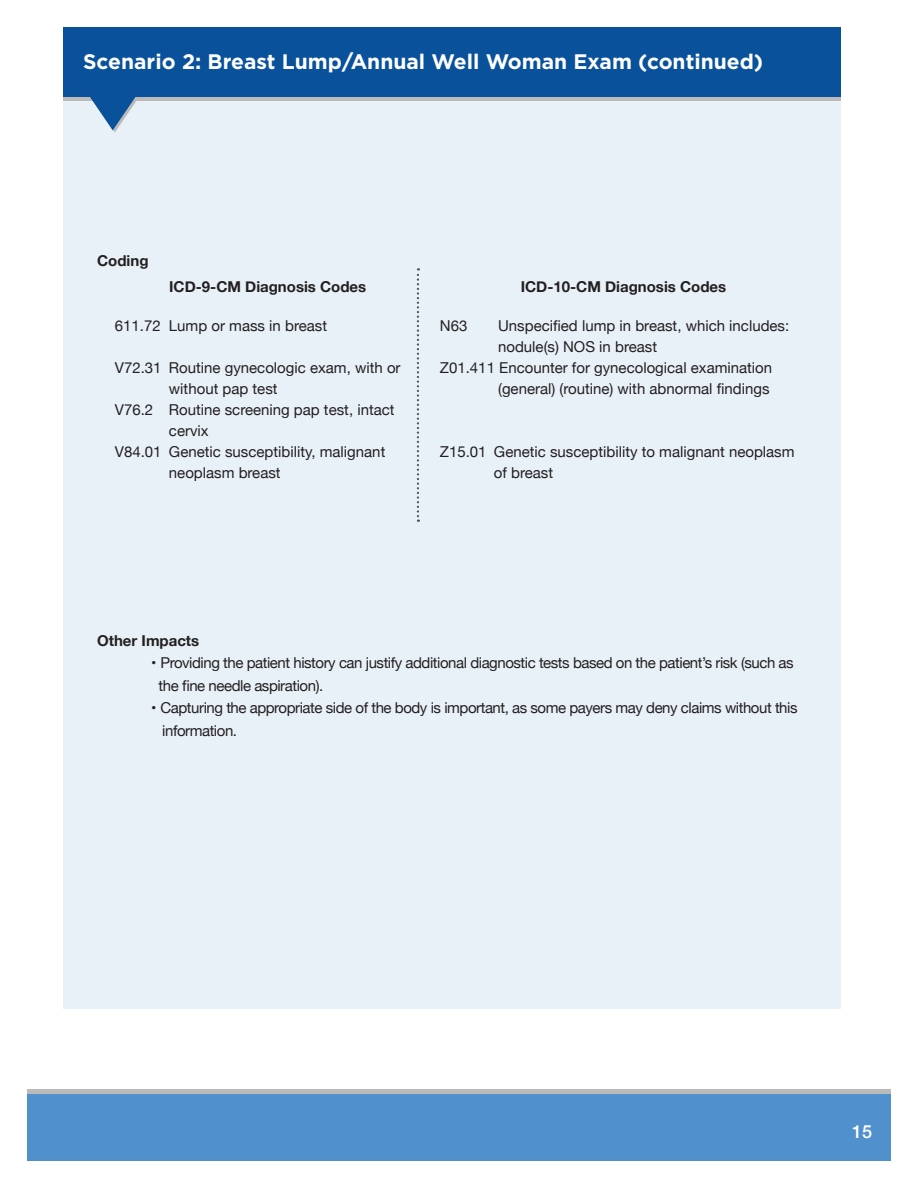
<style>
.page{position:relative;width:918px;height:1188px;background:#fff}
.page>*{position:absolute;margin:0;border:0;box-sizing:border-box;transform-origin:0 0}
.t1{font:700 21px "Gotham";color:#fff}
.t2{font:500 18px "Helvetica Neue";color:#fff}
.t3{font:15px/21px "Helvetica Neue";color:#231f20}
.t4{font:15px/22.5px "Helvetica Neue";letter-spacing:-.03em;color:#231f20}
.t5{font:700 15px "Helvetica Neue";color:#231f20}
</style>
<div class="page">
<div style="left:27px;top:1089px;width:864px;height:65px;background:linear-gradient(to right,#bababa,#bababa)"></div>
<div style="left:27px;top:1095px;width:864px;height:66px;background:#5090cc"></div>
<div style="left:63px;top:92px;width:778px;height:917px;background:#e8f1f7"></div>
<div style="left:63px;top:46px;width:778px;height:55px;background:#bababa"></div>
<svg style="left:90px;top:97px;width:46px;height:36px"></svg>
<div style="left:63px;top:27px;width:778px;height:70px;background:#09529b"></div>
<svg style="left:417px;top:268px;width:2px;height:254px"></svg>
<h1 class="t1" style="left:83px;top:49px;width:682px">Scenario 2: Breast Lump/Annual Well Woman Exam (continued)</h1>
<p class="t5" style="left:97px;top:249px;width:53px">Coding</p>
<p class="t5" style="left:169px;top:275px;width:199px">ICD-9-CM Diagnosis Codes</p>
<p class="t3" style="left:115px;top:316px;width:214px">611.72 Lump or mass in breast</p>
<p class="t3" style="left:115px;top:358px;width:287px">V72.31 Routine gynecologic exam, with or</p>
<p class="t3" style="left:169px;top:379px;width:110px">without pap test</p>
<p class="t3" style="left:115px;top:400px;width:281px">V76.2 Routine screening pap test, intact</p>
<p class="t3" style="left:169px;top:421px;width:41px">cervix</p>
<p class="t3" style="left:115px;top:442px;width:272px">V84.01 Genetic susceptibility, malignant</p>
<p class="t3" style="left:169px;top:463px;width:113px">neoplasm breast</p>
<p class="t5" style="left:521px;top:275px;width:207px">ICD-10-CM Diagnosis Codes</p>
<p class="t3" style="left:440px;top:316px;width:29px">N63</p>
<p class="t3" style="left:498px;top:316px;width:293px">Unspecified lump in breast, which includes:</p>
<p class="t3" style="left:498px;top:337px;width:160px">nodule(s) NOS in breast</p>
<p class="t3" style="left:440px;top:358px;width:334px">Z01.411 Encounter for gynecological examination</p>
<p class="t3" style="left:498px;top:379px;width:273px">(general) (routine) with abnormal findings</p>
<p class="t3" style="left:494px;top:442px;width:302px;text-indent:-54px">Z15.01 Genetic susceptibility to malignant neoplasm of breast</p>
<p class="t5" style="left:97px;top:629px;width:104px">Other Impacts</p>
<p class="t4" style="left:159px;top:653px;width:637px;text-indent:-7px">• Providing the patient history can justify additional diagnostic tests based on the patient’s risk (such as the fine needle aspiration).</p>
<p class="t4" style="left:162px;top:698px;width:637px;text-indent:-11px">• Capturing the appropriate side of the body is important, as some payers may deny claims without this information.</p>
<p class="t2" style="left:852px;top:1117px;width:22px">15</p>
</div>
